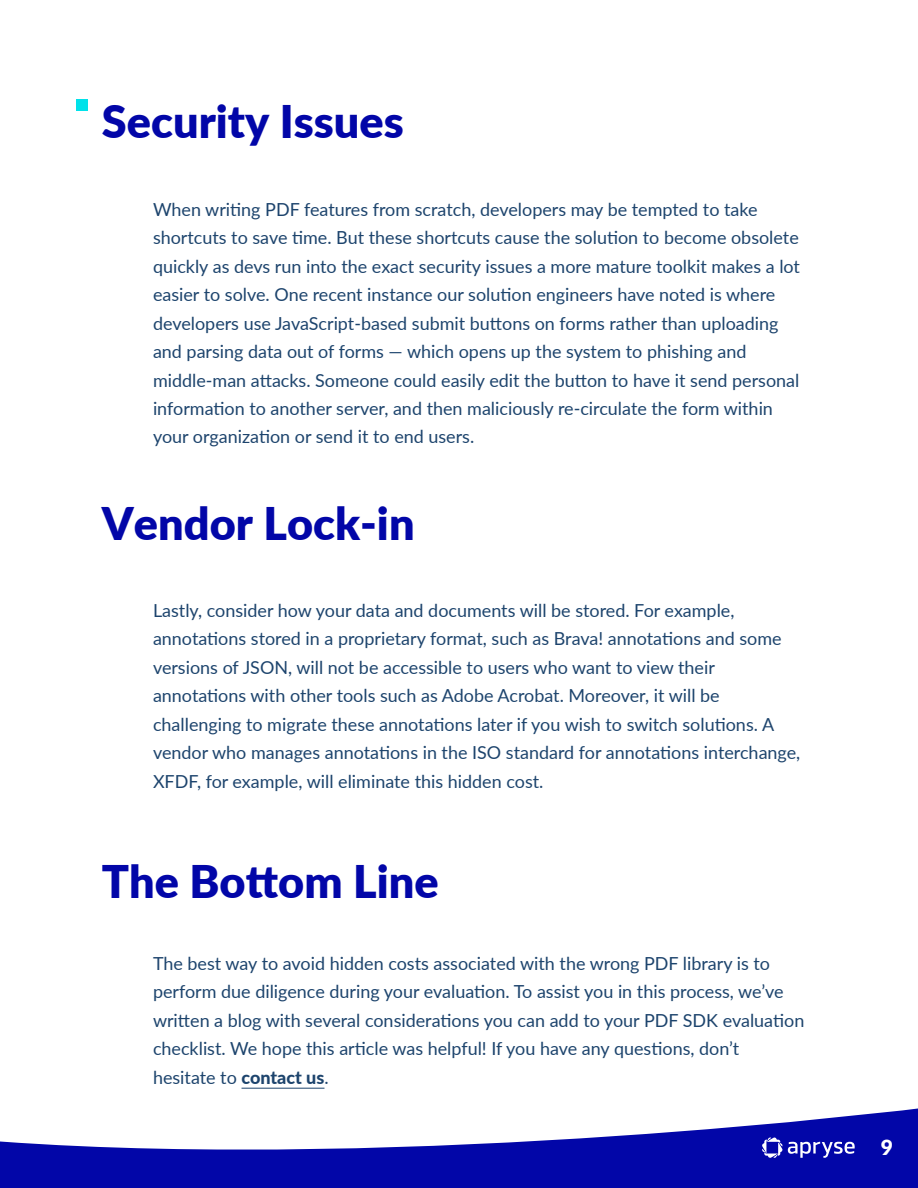
<style>
.page{position:relative;width:918px;height:1188px;background:#fff}
.page>*{position:absolute;margin:0;border:0;box-sizing:border-box;transform-origin:0 0}
.t1{font:900 45px "Lato";color:#0206a8}
.t2{font:900 21px "Lato";color:#fff}
.t3{font:18px/28.5px "Lato";color:#1d446d}
.s1{font-weight:800}
</style>
<div class="page">
<svg style="left:0;top:1108px;width:918px;height:80px;fill:#0206a8"></svg>
<div style="left:76px;top:99px;width:12px;height:12px;background:#00e2ea"></div>
<svg style="left:762px;top:1137px;width:93px;height:21px"></svg>
<hr style="left:242px;top:1088px;width:82px;height:1px;background:#1d446d">
<h1 class="t1" style="left:102px;top:88px;width:303px">Security Issues</h1>
<p class="t3" style="left:153px;top:194px;width:649px">When writing PDF features from scratch, developers may be tempted to take shortcuts to save time. But these shortcuts cause the solution to become obsolete quickly as devs run into the exact security issues a more mature toolkit makes a lot easier to solve. One recent instance our solution engineers have noted is where developers use JavaScript-based submit buttons on forms rather than uploading and parsing data out of forms — which opens up the system to phishing and middle-man attacks. Someone could easily edit the button to have it send personal information to another server, and then maliciously re-circulate the form within your organization or send it to end users.</p>
<h1 class="t1" style="left:102px;top:490px;width:314px">Vendor Lock-in</h1>
<p class="t3" style="left:153px;top:595px;width:649px">Lastly, consider how your data and documents will be stored. For example, annotations stored in a proprietary format, such as Brava! annotations and some versions of JSON, will not be accessible to users who want to view their annotations with other tools such as Adobe Acrobat. Moreover, it will be challenging to migrate these annotations later if you wish to switch solutions. A vendor who manages annotations in the ISO standard for annotations interchange, XFDF, for example, will eliminate this hidden cost.</p>
<h1 class="t1" style="left:102px;top:848px;width:338px">The Bottom Line</h1>
<p class="t3" style="left:153px;top:948px;width:653px">The best way to avoid hidden costs associated with the wrong PDF library is to perform due diligence during your evaluation. To assist you in this process, we’ve written a blog with several considerations you can add to your PDF SDK evaluation checklist. We hope this article was helpful! If you have any questions, don’t hesitate to <span class="s1">contact us</span>.</p>
<p class="t2" style="left:881px;top:1131px;width:14px">9</p>
</div>
